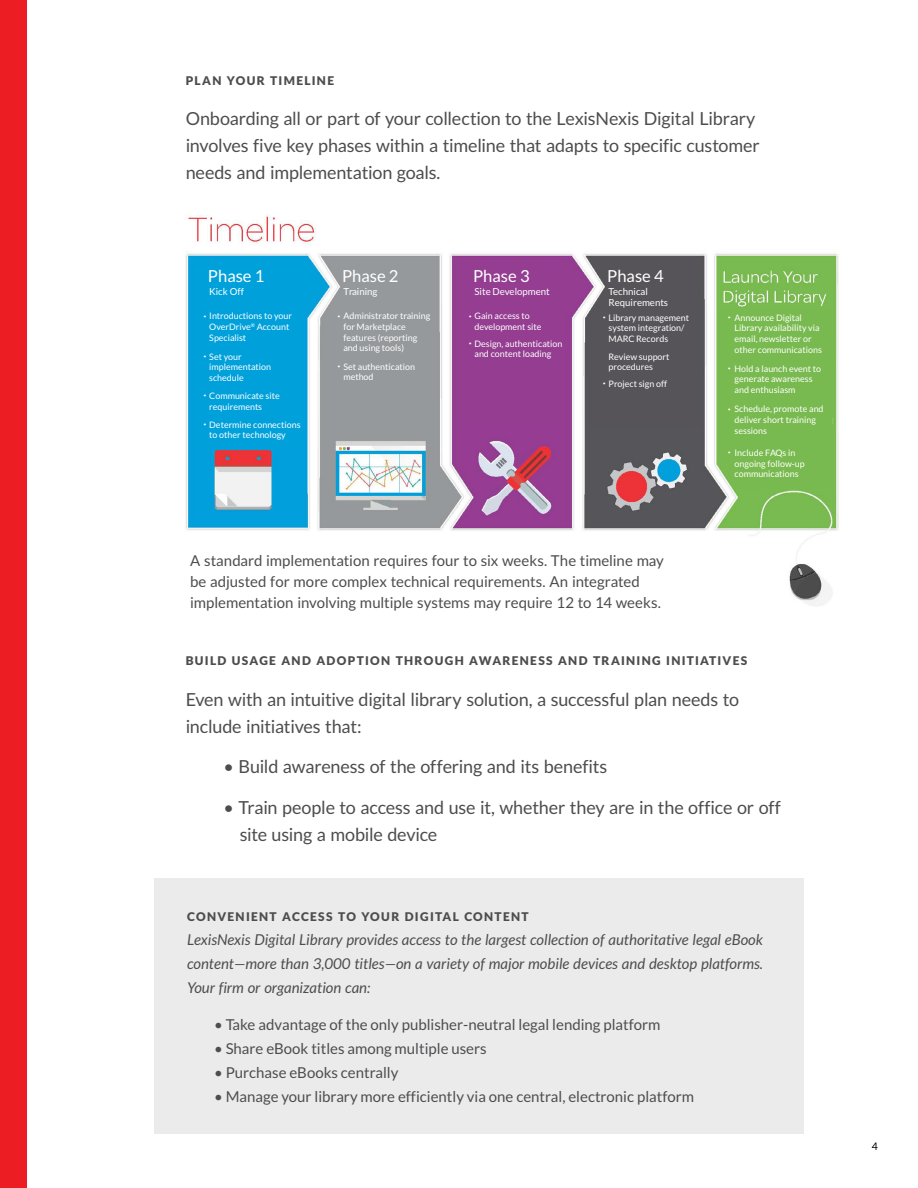
<style>
.page{position:relative;width:918px;height:1188px;background:#fff}
.page>*{position:absolute;margin:0;border:0;box-sizing:border-box;transform-origin:0 0}
.t1{font:18px/27px "Lato";letter-spacing:-.01em;color:#4d4d4f}
.t2{font:16.65px "Lato";color:#fff}
.t3{font:15px/21px "Lato";color:#4d4d4f}
.t4{font:italic 15px/24px "Lato";color:#4d4d4f;text-align:justify}
.t5{font:900 12px "Lato";letter-spacing:.11em;color:#4d4d4f}
.t6{font:10.5px "Lato";color:#000}
.t7{font:9.6px/10.2px "Lato";color:#fff}
.t8{font:9px/10.6px "Lato";color:#fff}
.t9{font:5.25px "Lato";color:#fff}
</style>
<div class="page">
<div style="left:154px;top:879px;width:650px;height:255px;background:#ebebec"></div>
<img style="left:185px;top:215px;width:654px;height:391px">
<svg style="left:193px;top:259px;width:244px;height:187px;background:#52a2bf"></svg>
<svg style="left:456px;top:259px;width:246px;height:169px;background:#7d517d"></svg>
<div style="left:172px;top:561px;width:435px;height:29px;background:#fff"></div>
<div style="left:719px;top:311px;width:114px;height:177px;background:#78ba4f"></div>
<div style="left:0;top:0;width:26px;height:1188px;background:#ed1d24"></div>
<h3 class="t5" style="left:186px;top:73px;width:150px">PLAN YOUR TIMELINE</h3>
<h1 class="t1" style="left:186px;top:105px;width:576px">Onboarding all or part of your collection to the LexisNexis Digital Library involves five key phases within a timeline that adapts to specific customer needs and implementation goals.</h1>
<h2 class="t2" style="left:208px;top:267px;width:58px">Phase 1</h2>
<p class="t8" style="left:209px;top:311px;width:84px">Introductions to your<br>OverDrive<sup>®</sup> Account<br>Specialist</p>
<p class="t8" style="left:209px;top:351px;width:63px">Set your implementation schedule</p>
<p class="t8" style="left:209px;top:390px;width:72px">Communicate site requirements</p>
<p class="t7" style="left:209px;top:287px;width:36px">Kick Off</p>
<p class="t9" style="left:204px;top:313px;width:5px">•</p>
<p class="t9" style="left:204px;top:353px;width:5px">•</p>
<p class="t9" style="left:204px;top:393px;width:5px">•</p>
<p class="t8" style="left:209px;top:419px;width:93px">Determine connections to other technology</p>
<p class="t9" style="left:204px;top:421px;width:5px">•</p>
<h2 class="t2" style="left:342px;top:267px;width:58px">Phase 2</h2>
<p class="t8" style="left:343px;top:311px;width:89px">Administrator training for Marketplace features (reporting and using tools)</p>
<p class="t8" style="left:343px;top:361px;width:73px">Set authentication method</p>
<p class="t7" style="left:343px;top:287px;width:36px">Training</p>
<p class="t9" style="left:338px;top:313px;width:5px">•</p>
<p class="t9" style="left:338px;top:363px;width:5px">•</p>
<h2 class="t2" style="left:473px;top:267px;width:58px">Phase 3</h2>
<p class="t8" style="left:474px;top:311px;width:68px">Gain access to development site</p>
<p class="t8" style="left:474px;top:338px;width:89px">Design, authentication and content loading</p>
<p class="t7" style="left:474px;top:287px;width:77px">Site Development</p>
<p class="t9" style="left:469px;top:313px;width:5px">•</p>
<p class="t9" style="left:469px;top:340px;width:5px">•</p>
<h2 class="t2" style="left:607px;top:267px;width:58px">Phase 4</h2>
<p class="t8" style="left:609px;top:312px;width:82px">Library management system integration/<br>MARC Records</p>
<p class="t8" style="left:609px;top:351px;width:62px">Review support procedures</p>
<p class="t7" style="left:609px;top:287px;width:61px">Technical<br>Requirements</p>
<p class="t9" style="left:603px;top:314px;width:5px">•</p>
<p class="t8" style="left:609px;top:378px;width:60px">Project sign off</p>
<p class="t9" style="left:603px;top:380px;width:5px">•</p>
<h3 class="t3" style="left:190px;top:550px;width:475px">A standard implementation requires four to six weeks. The timeline may be adjusted for more complex technical requirements. An integrated implementation involving multiple systems may require 12 to 14 weeks.</h3>
<p class="t8" style="left:735px;top:312px;width:89px">Announce Digital<br>Library availability via email, newsletter or other communications</p>
<p class="t8" style="left:735px;top:363px;width:88px">Hold a launch event to generate awareness and enthusiasm</p>
<p class="t8" style="left:735px;top:404px;width:91px">Schedule, promote and deliver short training sessions</p>
<p class="t8" style="left:735px;top:447px;width:72px">Include FAQs in ongoing follow-up communications</p>
<p class="t9" style="left:728px;top:315px;width:5px">•</p>
<p class="t9" style="left:728px;top:366px;width:5px">•</p>
<p class="t9" style="left:728px;top:406px;width:5px">•</p>
<p class="t9" style="left:728px;top:450px;width:5px">•</p>
<h3 class="t5" style="left:186px;top:654px;width:563px">BUILD USAGE AND ADOPTION THROUGH AWARENESS AND TRAINING INITIATIVES</h3>
<h1 class="t1" style="left:186px;top:686px;width:555px">Even with an intuitive digital library solution, a successful plan needs to include initiatives that:</h1>
<h1 class="t1" style="left:223px;top:753px;width:385px">• Build awareness of the offering and its benefits</h1>
<h1 class="t1" style="left:240px;top:794px;width:543px;text-indent:-16px">• Train people to access and use it, whether they are in the office or off site using a mobile device</h1>
<h3 class="t5" style="left:187px;top:909px;width:343px">CONVENIENT ACCESS TO YOUR DIGITAL CONTENT</h3>
<h3 class="t4" style="left:187px;top:928px;width:578px">LexisNexis Digital Library provides access to the largest collection of authoritative legal eBook content—more than 3,000 titles—on a variety of major mobile devices and desktop platforms.<br>Your firm or organization can:</h3>
<h3 class="t3" style="left:214px;top:1014px;width:448px">• Take advantage of the only publisher-neutral legal lending platform</h3>
<h3 class="t3" style="left:214px;top:1038px;width:274px">• Share eBook titles among multiple users</h3>
<h3 class="t3" style="left:214px;top:1062px;width:186px">• Purchase eBooks centrally</h3>
<h3 class="t3" style="left:214px;top:1086px;width:482px">• Manage your library more efficiently via one central, electronic platform</h3>
<p class="t6" style="left:872px;top:1140px;width:8px">4</p>
</div>
